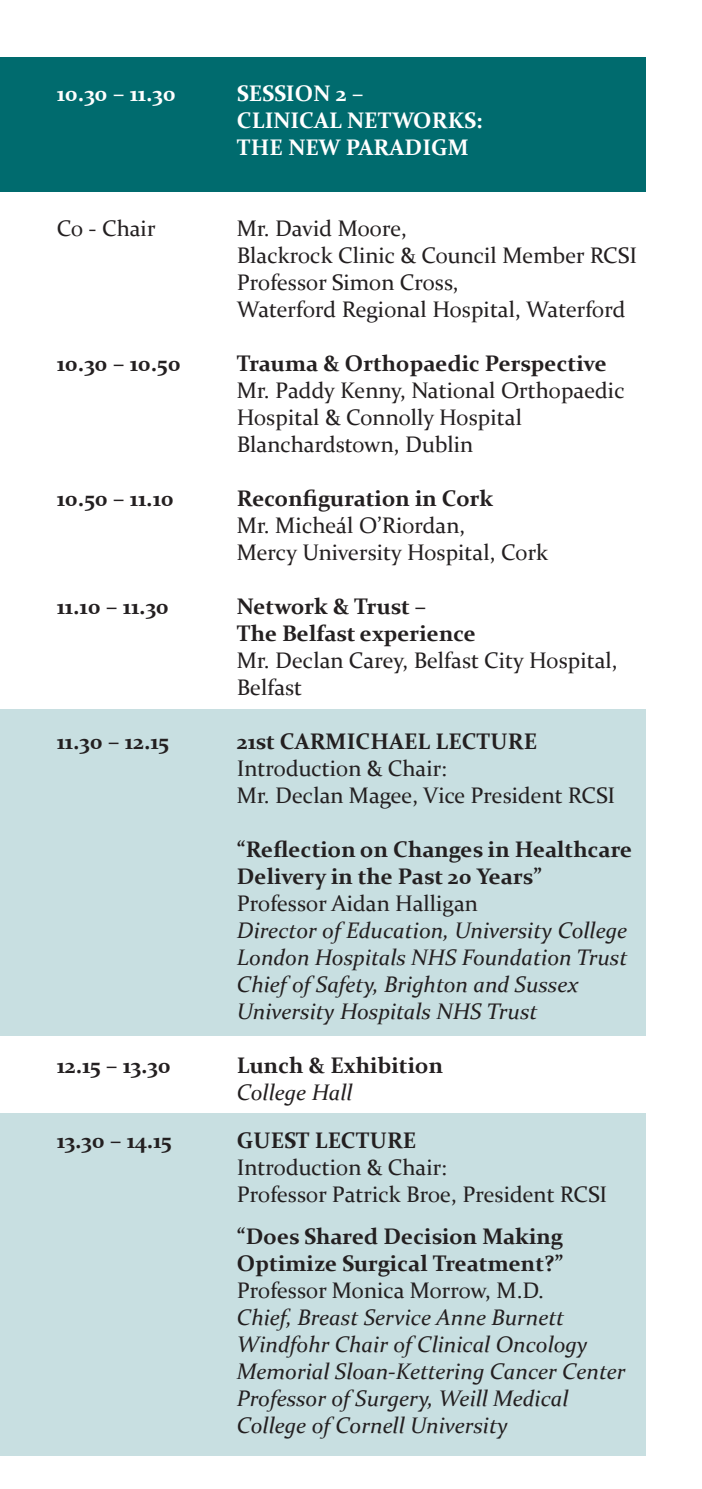
<style>
.page{position:relative;width:702px;height:1489px;background:#fff}
.page>*{position:absolute;margin:0;border:0;box-sizing:border-box;transform-origin:0 0}
.t1{font:22.5px/27px "Constantia";color:#231f20}
.t2{font:700 22.5px/27px "Constantia";color:#231f20}
.t3{font:italic 22.5px/27px "Constantia";color:#231f20}
.t4{font:700 22.5px "Constantia";color:#fff}
</style>
<div class="page">
<div style="left:0;top:1113px;width:645px;height:342px;background:#c8dfe1"></div>
<div style="left:0;top:709px;width:645px;height:326px;background:#c8dfe1"></div>
<div style="left:0;top:57px;width:645px;height:134px;background:#006b6e"></div>
<p class="t4" style="left:57px;top:77px;width:121px">10.30 – 11.30</p>
<p class="t4" style="left:237px;top:77px;width:128px">SESSION 2 –</p>
<p class="t4" style="left:237px;top:104px;width:247px">CLINICAL NETWORKS:</p>
<p class="t4" style="left:237px;top:131px;width:233px">THE NEW PARADIGM</p>
<p class="t1" style="left:57px;top:213px;width:100px">Co - Chair</p>
<p class="t1" style="left:237px;top:213px;width:172px">Mr. David Moore,</p>
<p class="t1" style="left:237px;top:240px;width:401px">Blackrock Clinic &amp; Council Member RCSI<br>Professor Simon Cross,</p>
<p class="t1" style="left:237px;top:294px;width:390px">Waterford Regional Hospital, Waterford</p>
<p class="t2" style="left:57px;top:348px;width:126px">10.30 – 10.50</p>
<p class="t2" style="left:237px;top:348px;width:371px">Trauma &amp; Orthopaedic Perspective</p>
<p class="t1" style="left:237px;top:375px;width:389px">Mr. Paddy Kenny, National Orthopaedic<br>Hospital &amp; Connolly Hospital<br>Blanchardstown, Dublin</p>
<p class="t2" style="left:57px;top:483px;width:119px">10.50 – 11.10</p>
<p class="t2" style="left:237px;top:483px;width:258px">Reconfiguration in Cork</p>
<p class="t1" style="left:237px;top:510px;width:230px">Mr. Micheál O’Riordan,</p>
<p class="t1" style="left:237px;top:537px;width:313px">Mercy University Hospital, Cork</p>
<p class="t2" style="left:57px;top:591px;width:114px">11.10 – 11.30</p>
<p class="t2" style="left:237px;top:591px;width:190px">Network &amp; Trust –</p>
<p class="t2" style="left:237px;top:618px;width:240px">The Belfast experience</p>
<p class="t1" style="left:237px;top:645px;width:382px">Mr. Declan Carey, Belfast City Hospital,<br>Belfast</p>
<p class="t2" style="left:57px;top:726px;width:114px">11.30 – 12.15</p>
<p class="t2" style="left:237px;top:726px;width:302px">21st CARMICHAEL LECTURE</p>
<p class="t1" style="left:237px;top:753px;width:212px">Introduction &amp; Chair:</p>
<p class="t1" style="left:237px;top:780px;width:380px">Mr. Declan Magee, Vice President RCSI</p>
<p class="t2" style="left:237px;top:834px;width:397px">“Reflection on Changes in Healthcare<br>Delivery in the Past 20 Years”</p>
<p class="t1" style="left:237px;top:888px;width:242px">Professor Aidan Halligan</p>
<p class="t3" style="left:237px;top:915px;width:392px">Director of Education, University College<br>London Hospitals NHS Foundation Trust</p>
<p class="t3" style="left:237px;top:969px;width:343px">Chief of Safety, Brighton and Sussex<br>University Hospitals NHS Trust</p>
<p class="t2" style="left:57px;top:1050px;width:115px">12.15 – 13.30</p>
<p class="t2" style="left:237px;top:1050px;width:208px">Lunch &amp; Exhibition</p>
<p class="t3" style="left:237px;top:1077px;width:117px">College Hall</p>
<p class="t2" style="left:57px;top:1125px;width:116px">13.30 – 14.15</p>
<p class="t2" style="left:237px;top:1125px;width:181px">GUEST LECTURE</p>
<p class="t1" style="left:237px;top:1152px;width:212px">Introduction &amp; Chair:</p>
<p class="t1" style="left:237px;top:1179px;width:372px">Professor Patrick Broe, President RCSI</p>
<p class="t2" style="left:237px;top:1221px;width:328px">“Does Shared Decision Making<br>Optimize Surgical Treatment?”</p>
<p class="t1" style="left:237px;top:1275px;width:308px">Professor Monica Morrow, M.D.</p>
<p class="t3" style="left:237px;top:1302px;width:352px">Chief, Breast Service Anne Burnett<br>Windfohr Chair of Clinical Oncology</p>
<p class="t3" style="left:237px;top:1356px;width:390px">Memorial Sloan-Kettering Cancer Center</p>
<p class="t3" style="left:237px;top:1383px;width:333px">Professor of Surgery, Weill Medical</p>
<p class="t3" style="left:237px;top:1410px;width:272px">College of Cornell University</p>
</div>
